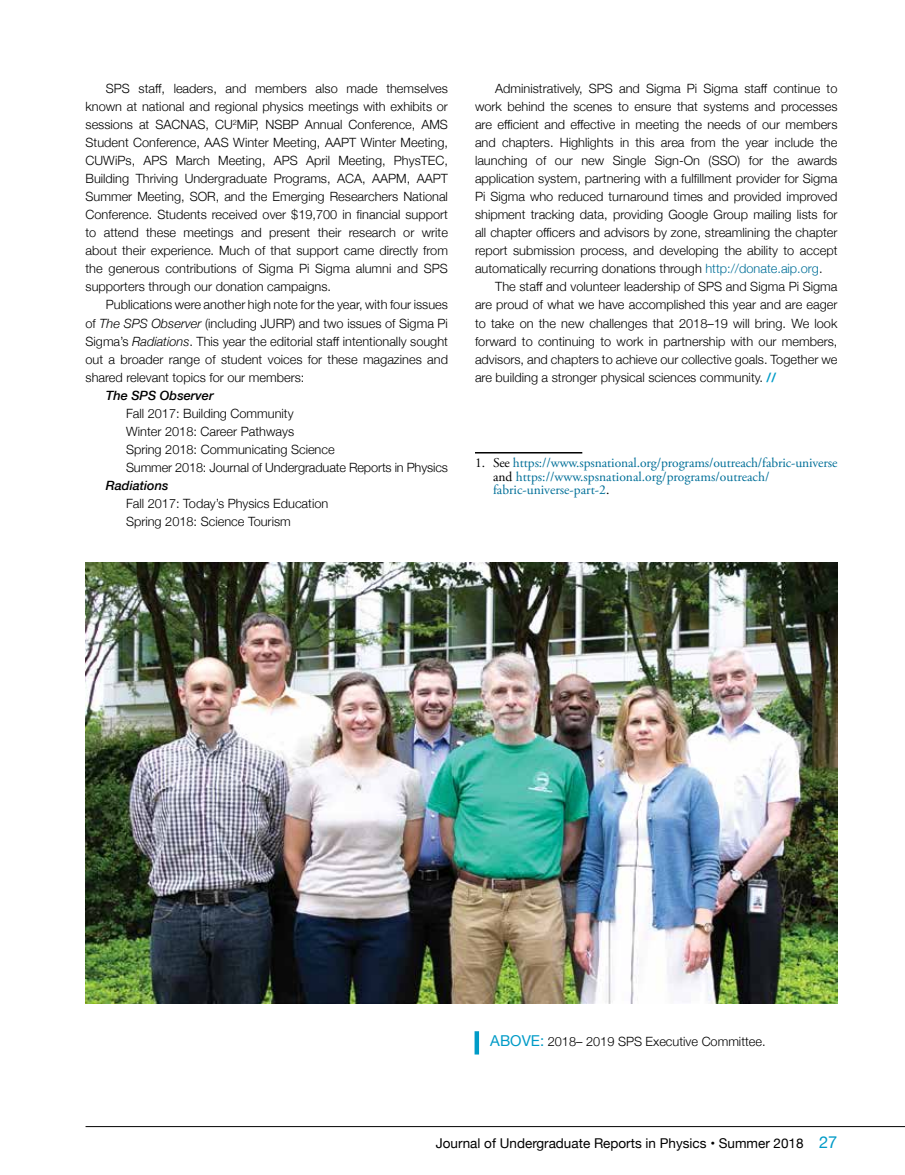
<style>
.page{position:relative;width:905px;height:1175px;background:#fff}
.page>*{position:absolute;margin:0;border:0;box-sizing:border-box;transform-origin:0 0}
.t1{font:13.5px/13.5px "Adobe Garamond Pro";letter-spacing:-.005em;color:#006f98}
.t2{font:13.5px "Helvetica Neue";color:#000}
.t3{font:300 12.75px/18px "Helvetica Neue";color:#000;text-align:justify}
.t4{font:italic 500 12.75px "Helvetica Neue";color:#000}
.s1{font-style:italic}
.s2{color:#006f98}
.s3{font-weight:700;color:#009bc7}
.s4{color:#000}
.s5{font-weight:400;font-size:15px;color:#009bc7}
.s6{font-size:16.5px;color:#009bc7}
</style>
<div class="page">
<hr style="left:86px;top:1126px;width:818px;height:1px;background:#000">
<hr style="left:475px;top:452px;width:107px;height:1px;background:#000">
<img style="left:86px;top:562px;width:751px;height:441px">
<div style="left:474px;top:1031px;width:5px;height:23px;background:#009bc7"></div>
<p class="t3" style="left:86px;top:79px;width:364px;text-indent:20px">SPS staff, leaders, and members also made themselves known at national and regional physics meetings with exhibits or sessions at SACNAS, CU<sup>2</sup>MiP, NSBP Annual Conference, AMS Student Conference, AAS Winter Meeting, AAPT Winter Meeting, CUWiPs, APS March Meeting, APS April Meeting, PhysTEC, Building Thriving Undergraduate Programs, ACA, AAPM, AAPT Summer Meeting, SOR, and the Emerging Researchers National Conference. Students received over $19,700 in financial support to attend these meetings and present their research or write about their experience. Much of that support came directly from the generous contributions of Sigma Pi Sigma alumni and SPS supporters through our donation campaigns.</p>
<p class="t3" style="left:86px;top:295px;width:364px;text-indent:20px">Publications were another high note for the year, with four issues of <span class="s1">The SPS Observer</span> (including JURP) and two issues of Sigma Pi Sigma’s <span class="s1">Radiations</span>. This year the editorial staff intentionally sought out a broader range of student voices for these magazines and shared relevant topics for our members:</p>
<p class="t4" style="left:106px;top:384px;width:109px">The SPS Observer</p>
<p class="t3" style="left:126px;top:403px;width:323px;text-align:left">Fall 2017: Building Community<br>Winter 2018: Career Pathways<br>Spring 2018: Communicating Science<br>Summer 2018: Journal of Undergraduate Reports in Physics</p>
<p class="t4" style="left:106px;top:474px;width:64px">Radiations</p>
<p class="t3" style="left:126px;top:493px;width:204px">Fall 2017: Today’s Physics Education<br>Spring 2018: Science Tourism</p>
<p class="t3" style="left:475px;top:79px;width:364px;text-indent:20px">Administratively, SPS and Sigma Pi Sigma staff continue to work behind the scenes to ensure that systems and processes are efficient and effective in meeting the needs of our members and chapters. Highlights in this area from the year include the launching of our new Single Sign-On (SSO) for the awards application system, partnering with a fulfillment provider for Sigma Pi Sigma who reduced turnaround times and provided improved shipment tracking data, providing Google Group mailing lists for all chapter officers and advisors by zone, streamlining the chapter report submission process, and developing the ability to accept automatically recurring donations through <span class="s2">http://donate.aip.org</span>.</p>
<p class="t3" style="left:475px;top:277px;width:364px;text-indent:20px">The staff and volunteer leadership of SPS and Sigma Pi Sigma are proud of what we have accomplished this year and are eager to take on the new challenges that 2018–19 will bring. We look forward to continuing to work in partnership with our members, advisors, and chapters to achieve our collective goals. Together we are building a stronger physical sciences community. <span class="s3">//</span></p>
<p class="t1" style="left:493px;top:456px;width:346px;text-indent:-18px"><span class="s4">1. See</span> https://www.spsnational.org/programs/outreach/fabric-universe <span class="s4">and</span> https://www.spsnational.org/programs/outreach/ fabric-universe-part-2<span class="s4">.</span></p>
<p class="t3" style="left:490px;top:1031px;width:277px"><span class="s5">ABOVE:</span> 2018– 2019 SPS Executive Committee.</p>
<p class="t2" style="left:436px;top:1133px;width:403px">Journal of Undergraduate Reports in Physics • Summer 2018 <span class="s6">27</span></p>
</div>
